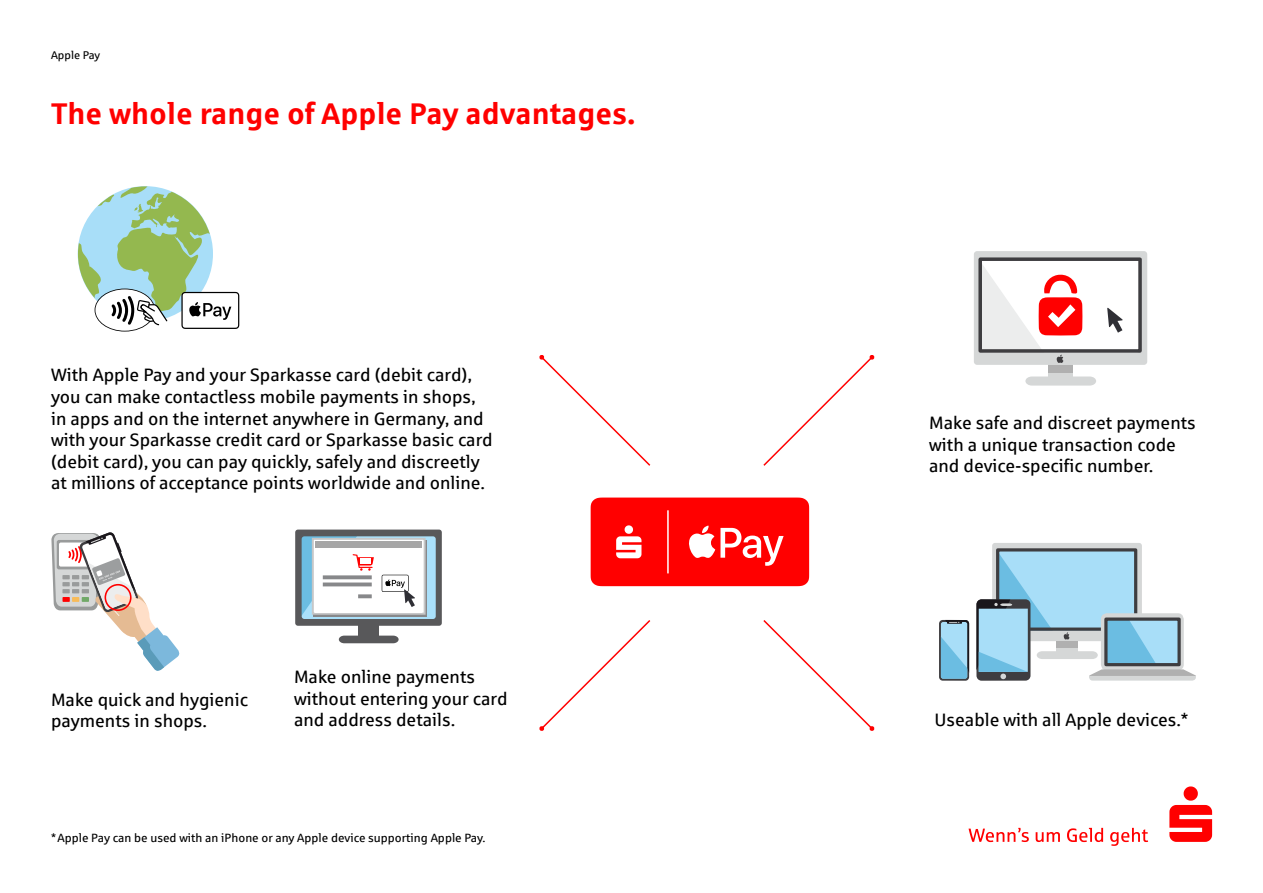
<style>
.page{position:relative;width:1263px;height:893px;background:#fff}
.page>*{position:absolute;margin:0;border:0;box-sizing:border-box;transform-origin:0 0}
.t1{font:700 30px "Sparkasse Rg";color:#f00}
.t2{font:18px/21.6px "Sparkasse Rg";color:#000}
.t3{font:12px "Sparkasse Rg";color:#000}
.t4{font:11.25px "Sparkasse Rg";color:#000}
</style>
<div class="page">
<svg style="left:1169px;top:786px;width:43px;height:56px"></svg>
<svg style="left:968px;top:828px;width:61px;height:14px"></svg>
<svg style="left:1036px;top:832px;width:24px;height:10px"></svg>
<svg style="left:1067px;top:828px;width:36px;height:14px"></svg>
<svg style="left:1110px;top:828px;width:38px;height:18px"></svg>
<svg style="left:539px;top:355px;width:112px;height:111px"></svg>
<svg style="left:539px;top:620px;width:112px;height:111px"></svg>
<svg style="left:763px;top:355px;width:111px;height:111px"></svg>
<svg style="left:763px;top:620px;width:111px;height:111px"></svg>
<svg style="left:591px;top:498px;width:218px;height:88px;background:#ff1919"></svg>
<svg style="left:976px;top:543px;width:220px;height:138px"></svg>
<svg style="left:939px;top:620px;width:30px;height:61px"></svg>
<svg style="left:941px;top:620px;width:28px;height:59px;background:#80bbd7"></svg>
<svg style="left:1048px;top:372px;width:25px;height:4px"></svg>
<svg style="left:1025px;top:376px;width:71px;height:10px"></svg>
<div style="left:1048px;top:365px;width:25px;height:7px;background:#b0b0b0"></div>
<svg style="left:974px;top:251px;width:173px;height:114px"></svg>
<svg style="left:51px;top:532px;width:129px;height:139px"></svg>
<div style="left:105px;top:584px;width:27px;height:27px;border:2px solid #f00;border-radius:50%"></div>
<svg style="left:78px;top:186px;width:161px;height:146px"></svg>
<div style="left:358px;top:622px;width:21px;height:20px;background:#58585a"></div>
<svg style="left:339px;top:636px;width:60px;height:7px"></svg>
<svg style="left:295px;top:530px;width:147px;height:96px"></svg>
<svg style="left:323px;top:575px;width:49px;height:4px"></svg>
<svg style="left:323px;top:582px;width:49px;height:4px"></svg>
<svg style="left:358px;top:594px;width:14px;height:4px"></svg>
<p class="t4" style="left:51px;top:49px;width:51px">Apple Pay</p>
<h1 class="t1" style="left:51px;top:95px;width:586px">The whole range of Apple Pay advantages.</h1>
<p class="t2" style="left:51px;top:364px;width:443px">With Apple Pay and your Sparkasse card (debit card), you can make contactless mobile payments in shops, in apps and on the internet anywhere in Germany, and with your Sparkasse credit card or Sparkasse basic card (debit card), you can pay quickly, safely and discreetly at millions of acceptance points worldwide and online.</p>
<p class="t2" style="left:51px;top:688px;width:199px">Make quick and hygienic payments in shops.</p>
<p class="t2" style="left:294px;top:666px;width:215px">Make online payments without entering your card and address details.</p>
<p class="t3" style="left:51px;top:830px;width:436px">* Apple Pay can be used with an iPhone or any Apple device supporting Apple Pay.</p>
<p class="t2" style="left:929px;top:411px;width:268px">Make safe and discreet payments with a unique transaction code and device-specific number.</p>
<p class="t2" style="left:934px;top:709px;width:255px">Useable with all Apple devices.*</p>
</div>
